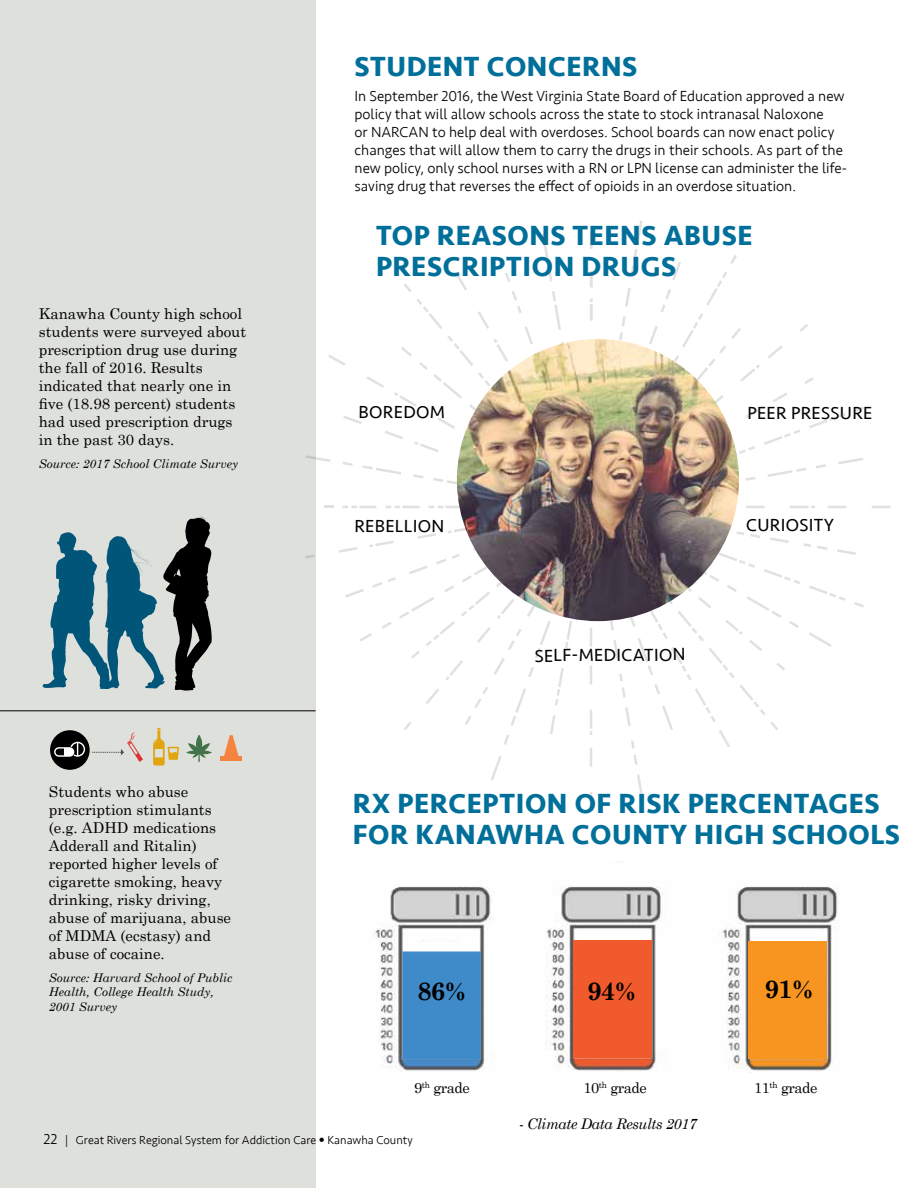
<style>
.page{position:relative;width:918px;height:1188px;background:#fff}
.page>*{position:absolute;margin:0;border:0;box-sizing:border-box;transform-origin:0 0}
.t1{font:700 28.5px/31.5px "Seravek";letter-spacing:.02em;color:#006f9a}
.t2{font:700 25.5px "Century Schoolbook";color:#000}
.t3{font:18px "Seravek";letter-spacing:.02em;color:#000}
.t4{font:300 15px/18px "Seravek";color:#000}
.t5{font:15px/18px "Century Schoolbook";color:#000}
.t6{font:14.55px "Century Schoolbook";letter-spacing:-.03em;color:#000}
.t7{font:italic 14.55px "Century Schoolbook";letter-spacing:-.03em;color:#000}
.t8{font:italic 12px/14.4px "Century Schoolbook";color:#000}
.t9{font:300 12px "Seravek";color:#000}
.s1{font-style:normal}
.s2{font-size:15px}
.s3{font-family:"Avenir";font-weight:400}
</style>
<div class="page">
<div style="left:0;top:0;width:316px;height:1188px;background:#dde0db"></div>
<svg style="left:43px;top:516px;width:169px;height:175px"></svg>
<hr style="left:0;top:711px;width:316px;height:1px;background:#000">
<div style="left:50px;top:730px;width:40px;height:40px;background:#000;border-radius:50%"></div>
<svg style="left:54px;top:742px;width:31px;height:15px"></svg>
<svg style="left:153px;top:728px;width:26px;height:38px"></svg>
<svg style="left:186px;top:735px;width:26px;height:27px"></svg>
<svg style="left:220px;top:735px;width:22px;height:26px"></svg>
<svg style="left:92px;top:732px;width:51px;height:30px"></svg>
<svg style="left:324px;top:506px;width:9px;height:2px"></svg>
<svg style="left:429px;top:506px;width:31px;height:2px"></svg>
<svg style="left:386px;top:506px;width:34px;height:2px"></svg>
<svg style="left:342px;top:506px;width:34px;height:2px"></svg>
<svg style="left:305px;top:234px;width:272px;height:262px"></svg>
<svg style="left:305px;top:555px;width:10px;height:4px"></svg>
<svg style="left:339px;top:515px;width:244px;height:265px"></svg>
<svg style="left:590px;top:792px;width:2px;height:19px"></svg>
<svg style="left:590px;top:748px;width:2px;height:19px"></svg>
<svg style="left:590px;top:710px;width:2px;height:25px"></svg>
<svg style="left:590px;top:666px;width:2px;height:18px"></svg>
<svg style="left:590px;top:628px;width:2px;height:25px"></svg>
<svg style="left:598px;top:515px;width:266px;height:278px"></svg>
<svg style="left:872px;top:506px;width:19px;height:2px"></svg>
<svg style="left:828px;top:506px;width:19px;height:2px"></svg>
<svg style="left:790px;top:506px;width:25px;height:2px"></svg>
<svg style="left:746px;top:506px;width:19px;height:2px"></svg>
<svg style="left:590px;top:220px;width:274px;height:275px"></svg>
<img style="left:372px;top:886px;width:467px;height:187px">
<div style="left:412px;top:944px;width:60px;height:29px;background:#fff"></div>
<div style="left:585px;top:936px;width:60px;height:29px;background:#fff"></div>
<div style="left:759px;top:936px;width:60px;height:29px;background:linear-gradient(to right,#fff,#fff)"></div>
<div style="left:402px;top:951px;width:79px;height:109px;background:#3f8ac8;border:2px solid #468bca"></div>
<div style="left:573px;top:940px;width:79px;height:118px;background:#f15a2c"></div>
<div style="left:749px;top:942px;width:78px;height:117px;background:#f89520"></div>
<img style="left:457px;top:339px;width:282px;height:282px;border-radius:141px">
<h1 class="t1" style="left:355px;top:51px;width:284px">STUDENT CONCERNS</h1>
<p class="t4" style="left:355px;top:87px;width:494px">In September 2016, the West Virginia State Board of Education approved a new policy that will allow schools across the state to stock intranasal Naloxone<br>or NARCAN to help deal with overdoses. School boards can now enact policy changes that will allow them to carry the drugs in their schools. As part of the new policy, only school nurses with a RN or LPN license can administer the life&shy;saving drug that reverses the effect of opioids in an overdose situation.</p>
<p class="t5" style="left:39px;top:304px;width:209px">Kanawha County high school students were surveyed about prescription drug use during the fall of 2016. Results indicated that nearly one in five (18.98 percent) students had used prescription drugs in the past 30 days.</p>
<p class="t8" style="left:39px;top:456px;width:201px">Source: 2017 School Climate Survey</p>
<p class="t5" style="left:49px;top:782px;width:184px">Students who abuse prescription stimulants (e.g. ADHD medications<br>Adderall and Ritalin) reported higher levels of cigarette smoking, heavy drinking, risky driving, abuse of marijuana, abuse of MDMA (ecstasy) and abuse of cocaine.</p>
<p class="t8" style="left:49px;top:970px;width:185px">Source: Harvard School of Public<br>Health, College Health Study,<br>2001 Survey</p>
<h1 class="t1" style="left:376px;top:219px;width:378px">TOP REASONS TEENS ABUSE<br>PRESCRIPTION DRUGS</h1>
<p class="t3" style="left:359px;top:398px;width:88px">BOREDOM</p>
<p class="t3" style="left:354px;top:512px;width:92px">REBELLION</p>
<p class="t3" style="left:535px;top:641px;width:153px">SELF-MEDICATION</p>
<p class="t3" style="left:748px;top:399px;width:126px">PEER PRESSURE</p>
<p class="t3" style="left:746px;top:511px;width:89px">CURIOSITY</p>
<h1 class="t1" style="left:353px;top:787px;width:549px">RX PERCEPTION OF RISK PERCENTAGES<br>FOR KANAWHA COUNTY HIGH SCHOOLS</h1>
<h2 class="t2" style="left:417px;top:978px;width:50px">86%</h2>
<h2 class="t2" style="left:587px;top:975px;width:50px">94%</h2>
<h2 class="t2" style="left:764px;top:974px;width:50px">91%</h2>
<p class="t6" style="left:414px;top:1079px;width:57px">9<sup>th</sup> grade</p>
<p class="t6" style="left:583px;top:1079px;width:65px">10<sup>th</sup> grade</p>
<p class="t6" style="left:754px;top:1079px;width:65px">11<sup>th</sup> grade</p>
<p class="t7" style="left:519px;top:1115px;width:179px"><span class="s1">-</span> Climate Data Results 2017</p>
<p class="t9" style="left:44px;top:1133px;width:371px"><span class="s2">22</span> | Great Rivers Regional System for Addiction Care <span class="s3">•</span> Kanawha County</p>
</div>
